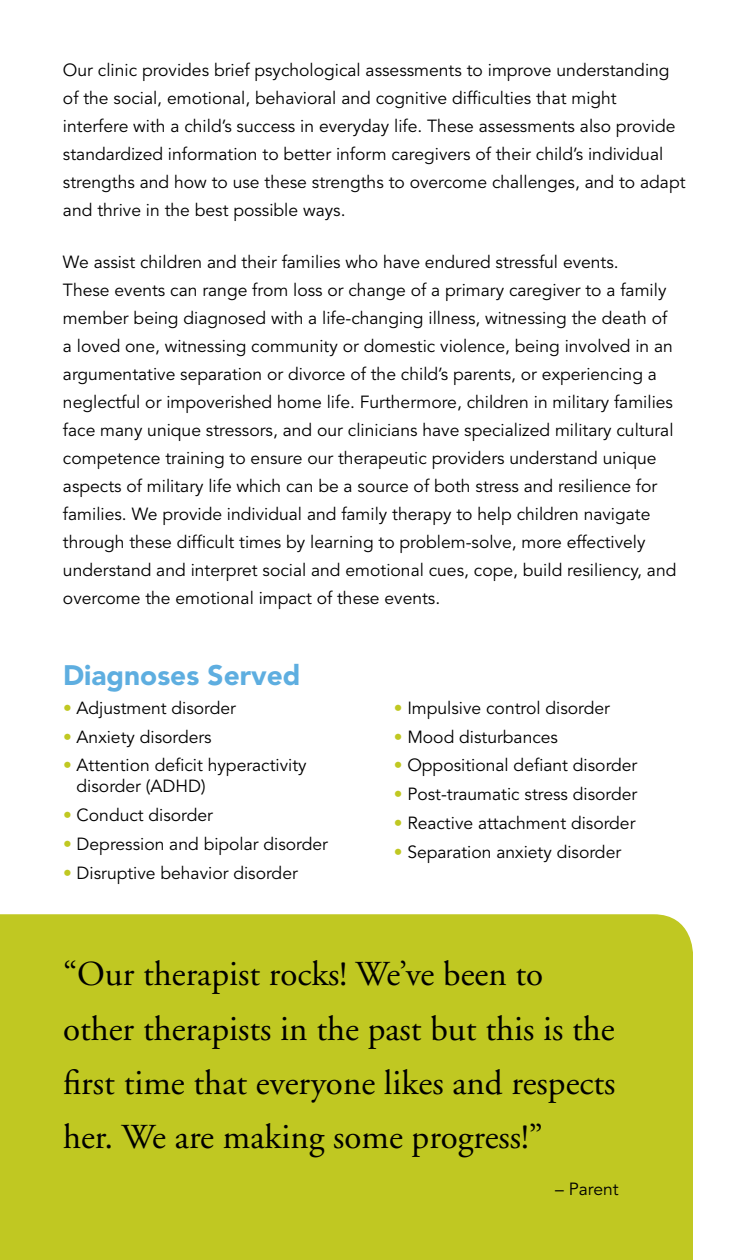
<style>
.page{position:relative;width:756px;height:1260px;background:#fff}
.page>*{position:absolute;margin:0;border:0;box-sizing:border-box;transform-origin:0 0}
.t1{font:35px/54.2px "Adobe Garamond";color:#000}
.t2{font:900 28px "Avenir";color:#5eaee0}
.t3{font:17.5px/28px "Avenir";color:#000}
.s1{color:#c0c822}
</style>
<div class="page">
<div style="left:0;top:914px;width:693px;height:346px;background:#c0c822"></div>
<p class="t3" style="left:63px;top:57px;width:624px">Our clinic provides brief psychological assessments to improve understanding of the social, emotional, behavioral and cognitive difficulties that might interfere with a child’s success in everyday life. These assessments also provide standardized information to better inform caregivers of their child’s individual strengths and how to use these strengths to overcome challenges, and to adapt and thrive in the best possible ways.</p>
<p class="t3" style="left:63px;top:248px;width:615px">We assist children and their families who have endured stressful events.<br>These events can range from loss or change of a primary caregiver to a family member being diagnosed with a life-changing illness, witnessing the death of a loved one, witnessing community or domestic violence, being involved in an argumentative separation or divorce of the child’s parents, or experiencing a neglectful or impoverished home life. Furthermore, children in military families face many unique stressors, and our clinicians have specialized military cultural competence training to ensure our therapeutic providers understand unique aspects of military life which can be a source of both stress and resilience for families. We provide individual and family therapy to help children navigate through these difficult times by learning to problem-solve, more effectively understand and interpret social and emotional cues, cope, build resiliency, and overcome the emotional impact of these events.</p>
<h2 class="t2" style="left:63px;top:658px;width:239px">Diagnoses Served</h2>
<p class="t3" style="left:63px;top:694px;width:175px"><span class="s1">•</span> Adjustment disorder</p>
<p class="t3" style="left:63px;top:723px;width:150px"><span class="s1">•</span> Anxiety disorders</p>
<p class="t3" style="left:77px;top:755px;width:232px;line-height:21px;text-indent:-14px"><span class="s1">•</span> Attention deficit hyperactivity disorder (ADHD)</p>
<p class="t3" style="left:63px;top:802px;width:152px"><span class="s1">•</span> Conduct disorder</p>
<p class="t3" style="left:63px;top:831px;width:267px"><span class="s1">•</span> Depression and bipolar disorder</p>
<p class="t3" style="left:63px;top:859px;width:236px"><span class="s1">•</span> Disruptive behavior disorder</p>
<p class="t3" style="left:394px;top:694px;width:218px"><span class="s1">•</span> Impulsive control disorder</p>
<p class="t3" style="left:394px;top:723px;width:166px"><span class="s1">•</span> Mood disturbances</p>
<p class="t3" style="left:394px;top:752px;width:245px"><span class="s1">•</span> Oppositional defiant disorder</p>
<p class="t3" style="left:394px;top:781px;width:245px"><span class="s1">•</span> Post-traumatic stress disorder</p>
<p class="t3" style="left:394px;top:810px;width:243px"><span class="s1">•</span> Reactive attachment disorder</p>
<p class="t3" style="left:394px;top:838px;width:229px"><span class="s1">•</span> Separation anxiety disorder</p>
<h1 class="t1" style="left:63px;top:948px;width:554px">“Our therapist rocks! We’ve been to other therapists in the past but this is the first time that everyone likes and respects her. We are making some progress!”</h1>
<p class="t3" style="left:555px;top:1176px;width:65px">– Parent</p>
</div>
